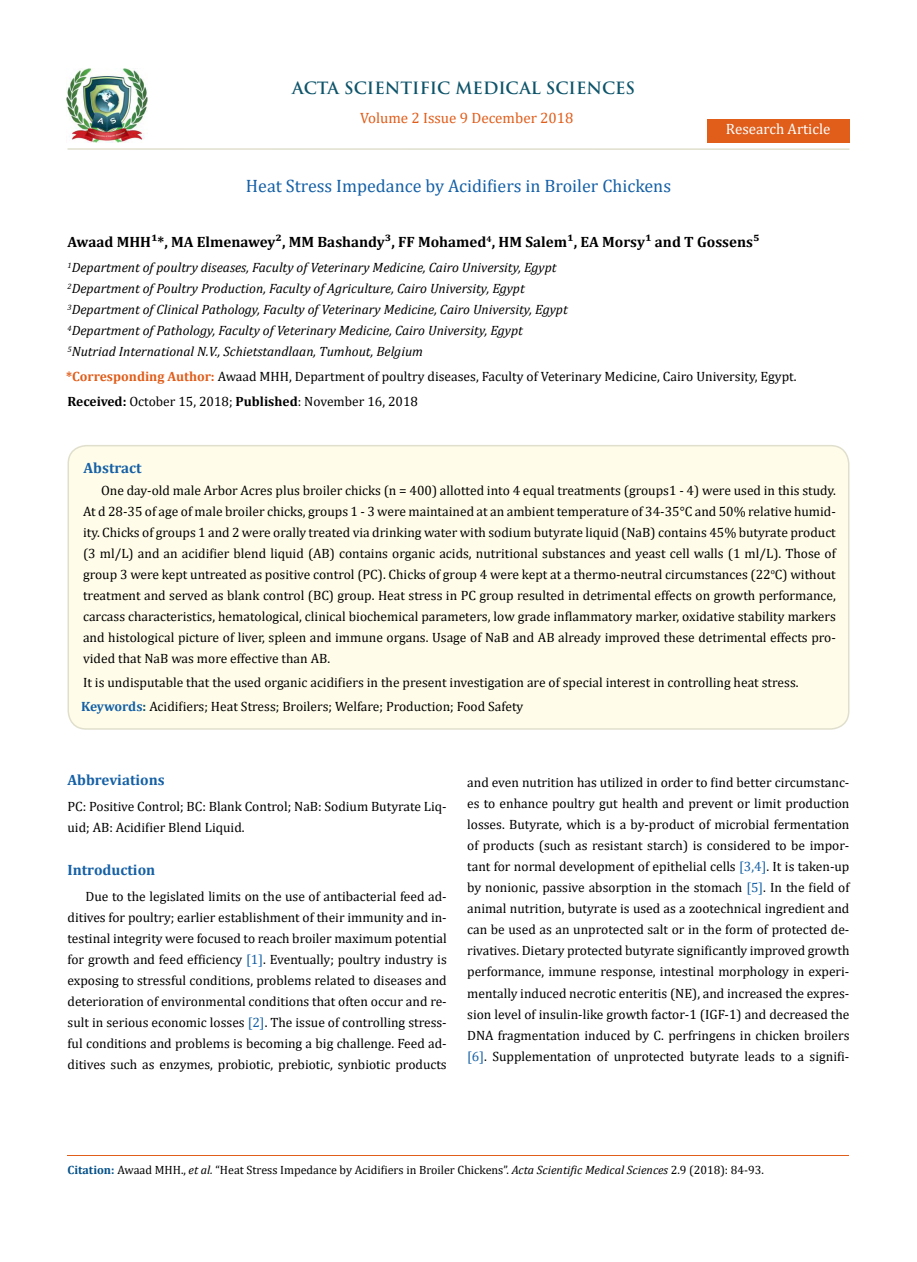
<style>
.page{position:relative;width:917px;height:1262px;background:#fff}
.page>*{position:absolute;margin:0;border:0;box-sizing:border-box;transform-origin:0 0}
.t1{font:18px "Cambria";color:#1560a6}
.t2{font:700 16.5px "Trajan Pro";color:#0e546a}
.t3{font:700 15px "Cambria";color:#000}
.t4{font:700 15px "Cambria";color:#1560a6}
.t5{font:15px "Cambria";color:#e05d1a}
.t6{font:15px "Cambria";color:#fff}
.t7{font:13.5px/21px "Cambria";color:#000;text-align:justify}
.t8{font:italic 13.5px/21px "Cambria";color:#000}
.t9{font:12px "Cambria";color:#000}
.s1{font-weight:700;color:#e05d1a}
.s2{font-weight:700}
.s3{font-weight:700;color:#1560a6}
.s4{font-weight:700;color:#0e546a}
.s5{color:#1560a6}
.s6{font-weight:700;color:#035089}
.s7{font-style:italic}
</style>
<div class="page">
<img style="left:67px;top:68px;width:80px;height:74px">
<div style="left:707px;top:119px;width:142px;height:23px;background:#e05d1a"></div>
<div style="left:68px;top:446px;width:780px;height:283px;background:#fffde9;border-radius:18px"></div>
<div style="left:67px;top:445px;width:782px;height:284px;border:2px solid #e0dfcd;border-radius:18px"></div>
<hr style="left:67px;top:1155px;width:782px;height:1px;background:#e05d1a">
<hr style="left:67px;top:148px;width:782px;height:2px;background:#e0dfcd">
<p class="t2" style="left:292px;top:77px;width:344px">ACTA SCIENTIFIC MEDICAL SCIENCES</p>
<p class="t5" style="left:360px;top:109px;width:215px">Volume 2 Issue 9 December 2018</p>
<p class="t6" style="left:726px;top:120px;width:106px">Research Article</p>
<h1 class="t1" style="left:246px;top:175px;width:427px">Heat Stress Impedance by Acidifiers in Broiler Chickens</h1>
<p class="t3" style="left:67px;top:231px;width:693px">Awaad MHH¹*, MA Elmenawey², MM Bashandy³, FF Mohamed<sup>4</sup>, HM Salem¹, EA Morsy¹ and T Gossens⁵</p>
<p class="t8" style="left:67px;top:256px;width:501px"><sup>1</sup>Department of poultry diseases, Faculty of Veterinary Medicine, Cairo University, Egypt <sup>2</sup>Department of Poultry Production, Faculty of Agriculture, Cairo University, Egypt <sup>3</sup>Department of Clinical Pathology, Faculty of Veterinary Medicine, Cairo University, Egypt <sup>4</sup>Department of Pathology, Faculty of Veterinary Medicine, Cairo University, Egypt <sup>5</sup>Nutriad International N.V., Schietstandlaan, Tumhout, Belgium</p>
<p class="t7" style="left:66px;top:365px;width:732px"><span class="s1">*Corresponding Author:</span> Awaad MHH, Department of poultry diseases, Faculty of Veterinary Medicine, Cairo University, Egypt.</p>
<p class="t7" style="left:67px;top:390px;width:352px"><span class="s2">Received:</span> October 15, 2018; <span class="s2">Published</span>: November 16, 2018</p>
<p class="t4" style="left:84px;top:457px;width:60px">Abstract</p>
<p class="t7" style="left:83px;top:479px;width:754px;text-indent:18px">One day-old male Arbor Acres plus broiler chicks (n = 400) allotted into 4 equal treatments (groups1 - 4) were used in this study.<br>At d 28-35 of age of male broiler chicks, groups 1 - 3 were maintained at an ambient temperature of 34-35°C and 50% relative humid&shy;ity. Chicks of groups 1 and 2 were orally treated via drinking water with sodium butyrate liquid (NaB) contains 45% butyrate product (3 ml/L) and an acidifier blend liquid (AB) contains organic acids, nutritional substances and yeast cell walls (1 ml/L). Those of group 3 were kept untreated as positive control (PC). Chicks of group 4 were kept at a thermo-neutral circumstances (22<sup>o</sup>C) without treatment and served as blank control (BC) group. Heat stress in PC group resulted in detrimental effects on growth performance, carcass characteristics, hematological, clinical biochemical parameters, low grade inflammatory marker, oxidative stability markers and histological picture of liver, spleen and immune organs. Usage of NaB and AB already improved these detrimental effects pro&shy;vided that NaB was more effective than AB.</p>
<p class="t7" style="left:83px;top:671px;width:717px">It is undisputable that the used organic acidifiers in the present investigation are of special interest in controlling heat stress.</p>
<p class="t7" style="left:81px;top:695px;width:444px"><span class="s3">Keywords</span><span class="s4">:</span> Acidifiers; Heat Stress; Broilers; Welfare; Production; Food Safety</p>
<p class="t4" style="left:67px;top:769px;width:99px">Abbreviations</p>
<p class="t7" style="left:67px;top:795px;width:381px">PC: Positive Control; BC: Blank Control; NaB: Sodium Butyrate Liq&shy;uid; AB: Acidifier Blend Liquid.</p>
<p class="t4" style="left:67px;top:859px;width:89px">Introduction</p>
<p class="t7" style="left:67px;top:886px;width:381px;text-indent:18px">Due to the legislated limits on the use of antibacterial feed ad&shy;ditives for poultry; earlier establishment of their immunity and in&shy;testinal integrity were focused to reach broiler maximum potential for growth and feed efficiency <span class="s5">[1]</span>. Eventually; poultry industry is exposing to stressful conditions, problems related to diseases and deterioration of environmental conditions that often occur and re&shy;sult in serious economic losses <span class="s5">[2]</span>. The issue of controlling stress&shy;ful conditions and problems is becoming a big challenge. Feed ad&shy;ditives such as enzymes, probiotic, prebiotic, synbiotic products</p>
<p class="t7" style="left:467px;top:772px;width:384px">and even nutrition has utilized in order to find better circumstanc&shy;es to enhance poultry gut health and prevent or limit production losses. Butyrate, which is a by-product of microbial fermentation of products (such as resistant starch) is considered to be impor&shy;tant for normal development of epithelial cells <span class="s5">[3,4]</span>. It is taken-up by nonionic, passive absorption in the stomach <span class="s5">[5]</span>. In the field of animal nutrition, butyrate is used as a zootechnical ingredient and can be used as an unprotected salt or in the form of protected de&shy;rivatives. Dietary protected butyrate significantly improved growth performance, immune response, intestinal morphology in experi&shy;mentally induced necrotic enteritis (NE), and increased the expres&shy;sion level of insulin-like growth factor-1 (IGF-1) and decreased the DNA fragmentation induced by C. perfringens in chicken broilers <span class="s5">[6]</span>. Supplementation of unprotected butyrate leads to a signifi-</p>
<p class="t9" style="left:67px;top:1163px;width:697px"><span class="s6">Citation:</span> Awaad MHH., <span class="s7">et al.</span> “Heat Stress Impedance by Acidifiers in Broiler Chickens”. <span class="s7">Acta Scientific Medical Sciences</span> 2.9 (2018): 84-93.</p>
</div>
